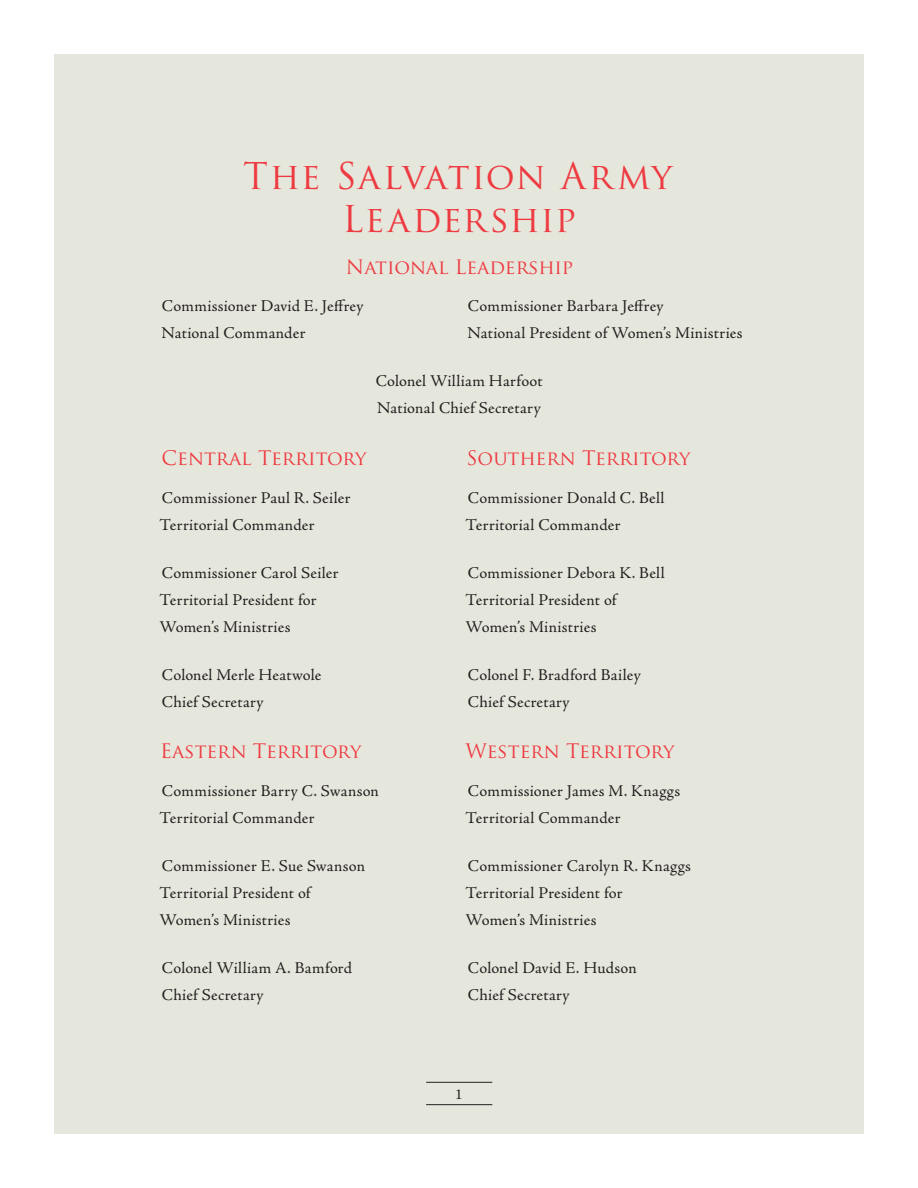
<style>
.page{position:relative;width:918px;height:1188px;background:#fff}
.page>*{position:absolute;margin:0;border:0;box-sizing:border-box;transform-origin:0 0}
.t1{font:36px "Trajan Pro";letter-spacing:.025em;color:#ee3a41}
.Subhead{font:19.5px "Trajan Pro";color:#ee3a41}
.Body_Copy{font:16.5px/27px "Adobe Jenson Pro";letter-spacing:.015em;color:#231f20}
.Body_Copy-2{font:15px "Adobe Jenson Pro";color:#231f20}
</style>
<div class="page">
<div style="left:54px;top:54px;width:810px;height:1080px;background:#e6e7dc"></div>
<hr style="left:426px;top:1082px;width:66px;height:1px;background:#231f20">
<hr style="left:426px;top:1104px;width:66px;height:1px;background:#231f20">
<p class="t1" style="left:243px;top:153px;width:431px">The Salvation Army</p>
<p class="t1" style="left:342px;top:196px;width:236px">Leadership</p>
<p class="Subhead" style="left:346px;top:254px;width:229px">National Leadership</p>
<p class="Body_Copy" style="left:161px;top:293px;width:204px">Commissioner David E. Jeffrey<br>National Commander</p>
<p class="Body_Copy" style="left:467px;top:293px;width:277px">Commissioner Barbara Jeffrey<br>National President of Women’s Ministries</p>
<p class="Body_Copy" style="left:376px;top:368px;width:168px">Colonel William Harfoot<br>National Chief Secretary</p>
<p class="Subhead" style="left:161px;top:446px;width:207px">Central Territory</p>
<p class="Body_Copy" style="left:160px;top:484px;width:192px">Commissioner Paul R. Seiler<br>Territorial Commander</p>
<p class="Body_Copy" style="left:159px;top:559px;width:181px">Commissioner Carol Seiler<br>Territorial President for<br>Women’s Ministries</p>
<p class="Body_Copy" style="left:162px;top:661px;width:161px">Colonel Merle Heatwole<br>Chief Secretary</p>
<p class="Subhead" style="left:160px;top:739px;width:203px">Eastern Territory</p>
<p class="Body_Copy" style="left:160px;top:778px;width:221px">Commissioner Barry C. Swanson<br>Territorial Commander</p>
<p class="Body_Copy" style="left:159px;top:853px;width:207px">Commissioner E. Sue Swanson<br>Territorial President of<br>Women’s Ministries</p>
<p class="Body_Copy" style="left:162px;top:955px;width:192px">Colonel William A. Bamford<br>Chief Secretary</p>
<p class="Subhead" style="left:466px;top:446px;width:225px">Southern Territory</p>
<p class="Body_Copy" style="left:466px;top:484px;width:201px">Commissioner Donald C. Bell<br>Territorial Commander</p>
<p class="Body_Copy" style="left:465px;top:559px;width:201px">Commissioner Debora K. Bell<br>Territorial President of<br>Women’s Ministries</p>
<p class="Body_Copy" style="left:468px;top:661px;width:174px">Colonel F. Bradford Bailey<br>Chief Secretary</p>
<p class="Subhead" style="left:465px;top:739px;width:211px">Western Territory</p>
<p class="Body_Copy" style="left:466px;top:778px;width:216px">Commissioner James M. Knaggs<br>Territorial Commander</p>
<p class="Body_Copy" style="left:465px;top:853px;width:227px">Commissioner Carolyn R. Knaggs<br>Territorial President for<br>Women’s Ministries</p>
<p class="Body_Copy" style="left:468px;top:955px;width:170px">Colonel David E. Hudson<br>Chief Secretary</p>
<p class="Body_Copy-2" style="left:455px;top:1086px;width:9px">1</p>
</div>
